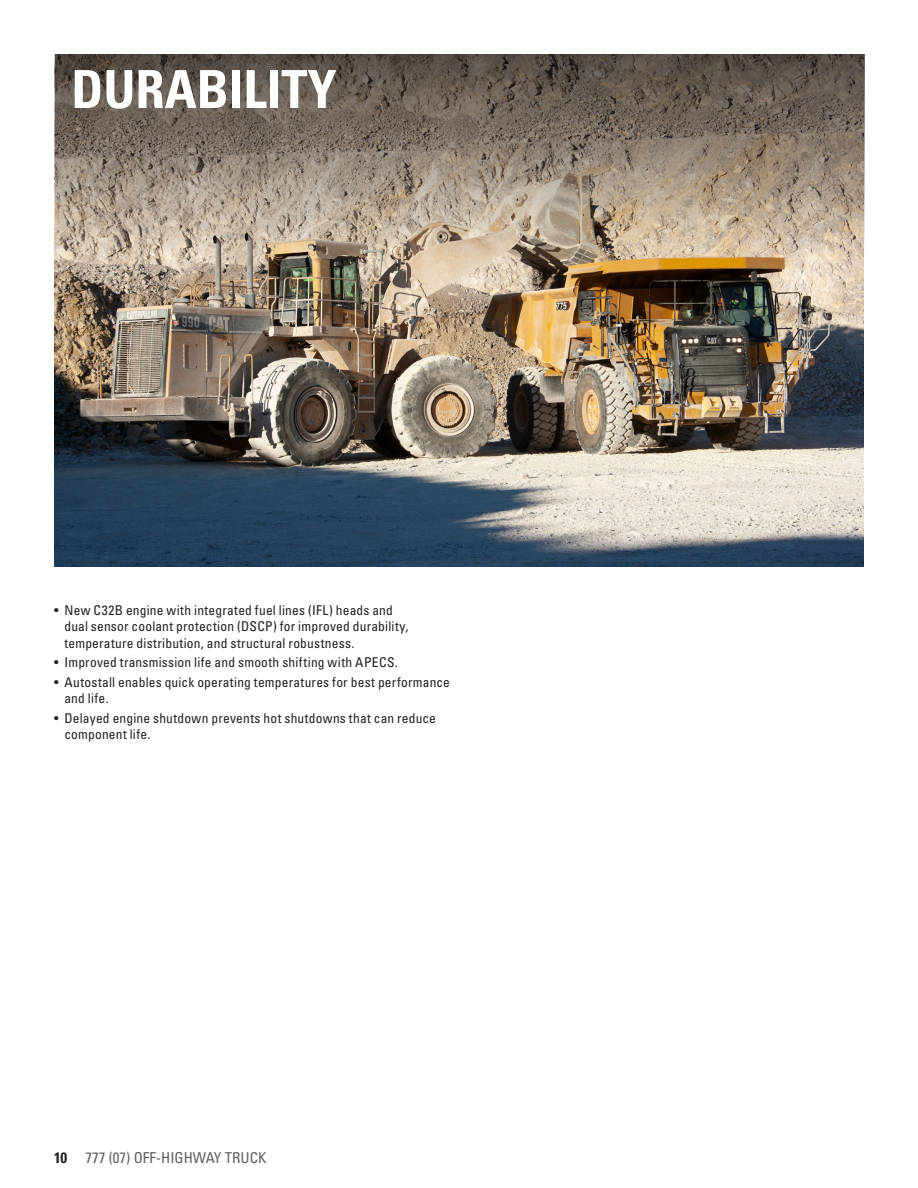
<style>
.page{position:relative;width:918px;height:1188px;background:#fff}
.page>*{position:absolute;margin:0;border:0;box-sizing:border-box;transform-origin:0 0}
.Feature_Title{font:52.5px "Univers LTCYR 67 Bold Cond";color:#fff}
.Running_footer-LH{font:condensed 15px "Univers LTCYR 57";color:#5d6163}
.t1{font:condensed 13.5px/16.5px "Univers LT Std";letter-spacing:.015em;color:#231f20}
.s1{font-family:"Univers LTCYR 67 Bold Cond";font-stretch:normal;color:#231f20}
</style>
<div class="page">
<img style="left:54px;top:54px;width:810px;height:513px">
<svg style="left:55px;top:54px;width:810px;height:203px;background:#8d8072"></svg>
<p class="Feature_Title" style="left:71px;top:57px;width:267px">DURABILITY</p>
<p class="t1" style="left:64px;top:601px;width:345px;text-indent:-10px">• New C32B engine with integrated fuel lines (IFL) heads and dual sensor coolant protection (DSCP) for improved durability, temperature distribution, and structural robustness.</p>
<p class="t1" style="left:54px;top:654px;width:345px">• Improved transmission life and smooth shifting with APECS.</p>
<p class="t1" style="left:64px;top:673px;width:387px;text-indent:-10px">• Autostall enables quick operating temperatures for best performance and life.</p>
<p class="t1" style="left:64px;top:709px;width:373px;text-indent:-10px">• Delayed engine shutdown prevents hot shutdowns that can reduce component life.</p>
<p class="Running_footer-LH" style="left:54px;top:1148px;width:214px"><span class="s1">10</span> 777 (07) OFF-HIGHWAY TRUCK</p>
</div>
